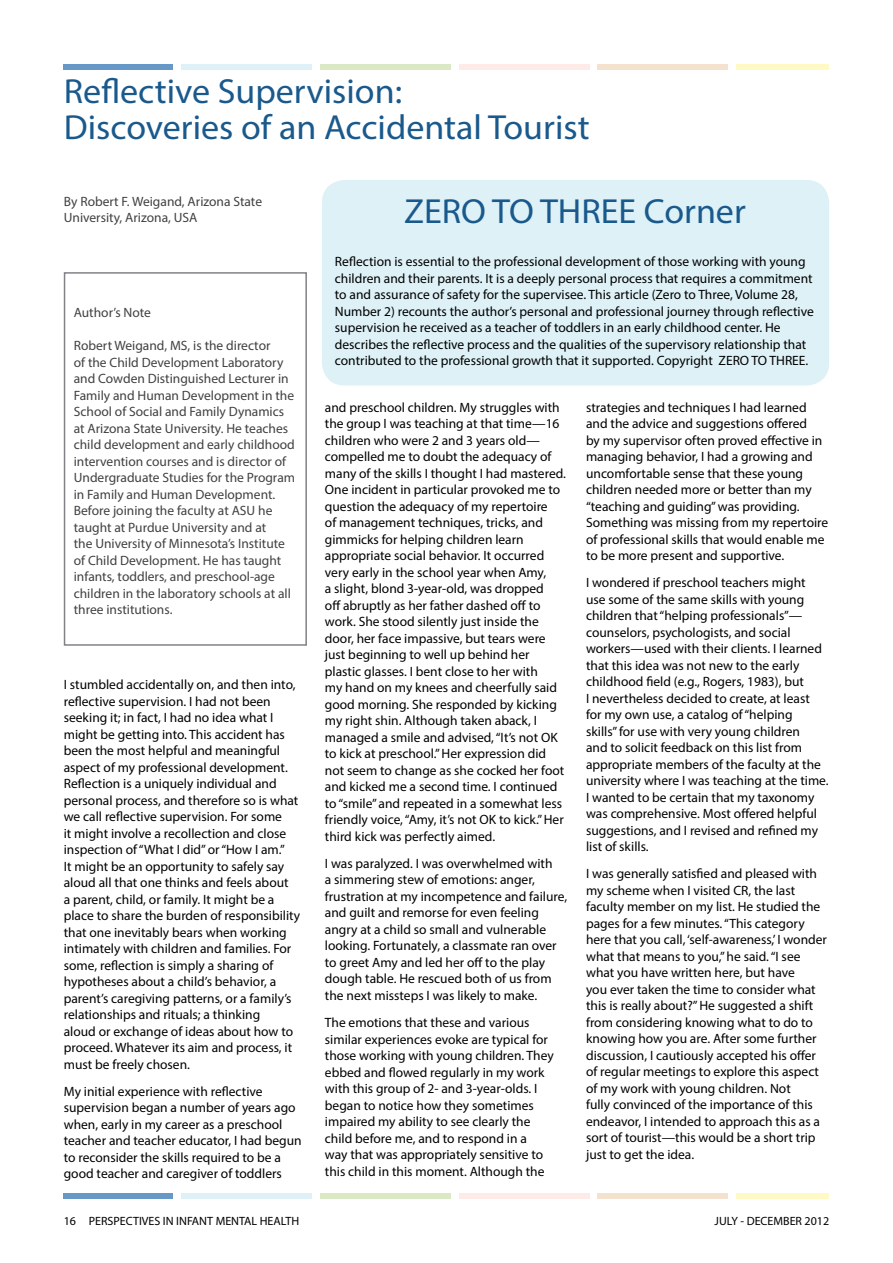
<style>
.page{position:relative;width:893px;height:1263px;background:#fff}
.page>*{position:absolute;margin:0;border:0;box-sizing:border-box;transform-origin:0 0}
.t1{font:34.95px/36px "Myriad Pro";color:#1a598c}
.t2{font:13.5px/16.5px "Myriad Pro";color:#000}
.t3{font:13.5px/16.5px "Myriad Pro";color:#414042}
.t4{font:12px "Myriad Pro";color:#000}
</style>
<div class="page">
<div style="left:64px;top:64px;width:109px;height:5px;background:#6799c8"></div>
<div style="left:181px;top:64px;width:131px;height:5px;background:#ddf1f7"></div>
<div style="left:320px;top:64px;width:130px;height:5px;background:#dbe8c4"></div>
<div style="left:459px;top:64px;width:130px;height:5px;background:#feeae7"></div>
<div style="left:598px;top:64px;width:130px;height:5px;background:#f4e2cf"></div>
<div style="left:736px;top:64px;width:93px;height:5px;background:#fffac4"></div>
<div style="left:64px;top:1193px;width:109px;height:5px;background:#6799c8"></div>
<div style="left:181px;top:1193px;width:131px;height:5px;background:#ddf1f7"></div>
<div style="left:320px;top:1193px;width:130px;height:5px;background:#dbe8c4"></div>
<div style="left:459px;top:1193px;width:130px;height:5px;background:#feeae7"></div>
<div style="left:598px;top:1193px;width:130px;height:5px;background:#f4e2cf"></div>
<div style="left:736px;top:1193px;width:93px;height:5px;background:#fffac4"></div>
<div style="left:323px;top:181px;width:505px;height:203px;background:#ddf1f7;border-radius:21px"></div>
<div style="left:322px;top:180px;width:507px;height:206px;border:3px solid #ddf1f7;border-radius:21px"></div>
<div style="left:64px;top:272px;width:243px;height:374px;border:2px solid #808285"></div>
<h1 class="t1" style="left:64px;top:73px;width:527px">Reflective Supervision:<br>Discoveries of an Accidental Tourist</h1>
<p class="t3" style="left:64px;top:193px;width:200px">By Robert F. Weigand, Arizona State<br>University, Arizona, USA</p>
<p class="t3" style="left:74px;top:304px;width:79px">Author’s Note</p>
<p class="t3" style="left:74px;top:337px;width:223px">Robert Weigand, MS, is the director<br>of the Child Development Laboratory and Cowden Distinguished Lecturer in Family and Human Development in the School of Social and Family Dynamics at Arizona State University. He teaches child development and early childhood intervention courses and is director of Undergraduate Studies for the Program in Family and Human Development.<br>Before joining the faculty at ASU he taught at Purdue University and at<br>the University of Minnesota’s Institute of Child Development. He has taught infants, toddlers, and preschool-age children in the laboratory schools at all three institutions.</p>
<p class="t2" style="left:64px;top:676px;width:238px">I stumbled accidentally on, and then into, reflective supervision. I had not been seeking it; in fact, I had no idea what I might be getting into. This accident has been the most helpful and meaningful aspect of my professional development.<br>Reflection is a uniquely individual and personal process, and therefore so is what we call reflective supervision. For some<br>it might involve a recollection and close inspection of “What I did” or “How I am.”<br>It might be an opportunity to safely say aloud all that one thinks and feels about<br>a parent, child, or family. It might be a place to share the burden of responsibility that one inevitably bears when working intimately with children and families. For some, reflection is simply a sharing of hypotheses about a child’s behavior, a parent’s caregiving patterns, or a family’s relationships and rituals; a thinking<br>aloud or exchange of ideas about how to proceed. Whatever its aim and process, it must be freely chosen.</p>
<p class="t2" style="left:64px;top:1083px;width:239px">My initial experience with reflective supervision began a number of years ago when, early in my career as a preschool teacher and teacher educator, I had begun to reconsider the skills required to be a good teacher and caregiver of toddlers</p>
<h1 class="t1" style="left:404px;top:192px;width:343px">ZERO TO THREE Corner</h1>
<p class="t2" style="left:335px;top:253px;width:480px">Reflection is essential to the professional development of those working with young children and their parents. It is a deeply personal process that requires a commitment to and assurance of safety for the supervisee. This article (Zero to Three, Volume 28, Number 2) recounts the author’s personal and professional journey through reflective supervision he received as a teacher of toddlers in an early childhood center. He describes the reflective process and the qualities of the supervisory relationship that contributed to the professional growth that it supported. Copyright ZERO TO THREE.</p>
<p class="t2" style="left:325px;top:399px;width:243px">and preschool children. My struggles with the group I was teaching at that time—16 children who were 2 and 3 years old— compelled me to doubt the adequacy of many of the skills I thought I had mastered.<br>One incident in particular provoked me to question the adequacy of my repertoire<br>of management techniques, tricks, and gimmicks for helping children learn appropriate social behavior. It occurred very early in the school year when Amy,<br>a slight, blond 3-year-old, was dropped<br>off abruptly as her father dashed off to work. She stood silently just inside the door, her face impassive, but tears were just beginning to well up behind her plastic glasses. I bent close to her with<br>my hand on my knees and cheerfully said good morning. She responded by kicking my right shin. Although taken aback, I managed a smile and advised, “It’s not OK to kick at preschool.” Her expression did not seem to change as she cocked her foot and kicked me a second time. I continued to “smile” and repeated in a somewhat less friendly voice, “Amy, it’s not OK to kick.” Her third kick was perfectly aimed.</p>
<p class="t2" style="left:325px;top:855px;width:244px">I was paralyzed. I was overwhelmed with<br>a simmering stew of emotions: anger, frustration at my incompetence and failure, and guilt and remorse for even feeling angry at a child so small and vulnerable looking. Fortunately, a classmate ran over to greet Amy and led her off to the play dough table. He rescued both of us from the next missteps I was likely to make.</p>
<p class="t2" style="left:325px;top:1014px;width:230px">The emotions that these and various similar experiences evoke are typical for those working with young children. They ebbed and flowed regularly in my work with this group of 2- and 3-year-olds. I began to notice how they sometimes impaired my ability to see clearly the child before me, and to respond in a<br>way that was appropriately sensitive to this child in this moment. Although the</p>
<p class="t2" style="left:586px;top:399px;width:244px">strategies and techniques I had learned and the advice and suggestions offered<br>by my supervisor often proved effective in managing behavior, I had a growing and uncomfortable sense that these young children needed more or better than my “teaching and guiding” was providing.<br>Something was missing from my repertoire of professional skills that would enable me to be more present and supportive.</p>
<p class="t2" style="left:586px;top:574px;width:244px">I wondered if preschool teachers might<br>use some of the same skills with young children that “helping professionals”— counselors, psychologists, and social workers—used with their clients. I learned that this idea was not new to the early childhood field (e.g., Rogers, 1983), but<br>I nevertheless decided to create, at least for my own use, a catalog of “helping<br>skills” for use with very young children<br>and to solicit feedback on this list from appropriate members of the faculty at the university where I was teaching at the time.<br>I wanted to be certain that my taxonomy was comprehensive. Most offered helpful suggestions, and I revised and refined my list of skills.</p>
<p class="t2" style="left:586px;top:865px;width:242px">I was generally satisfied and pleased with my scheme when I visited CR, the last faculty member on my list. He studied the pages for a few minutes. “This category here that you call, ‘self-awareness,’ I wonder what that means to you,” he said. “I see what you have written here, but have<br>you ever taken the time to consider what this is really about?” He suggested a shift from considering knowing what to do to knowing how you are. After some further discussion, I cautiously accepted his offer of regular meetings to explore this aspect of my work with young children. Not<br>fully convinced of the importance of this endeavor, I intended to approach this as a sort of tourist—this would be a short trip just to get the idea.</p>
<p class="t4" style="left:64px;top:1213px;width:237px">16 PERSPECTIVES IN INFANT MENTAL HEALTH</p>
<p class="t4" style="left:715px;top:1213px;width:116px">JULY - DECEMBER 2012</p>
</div>
